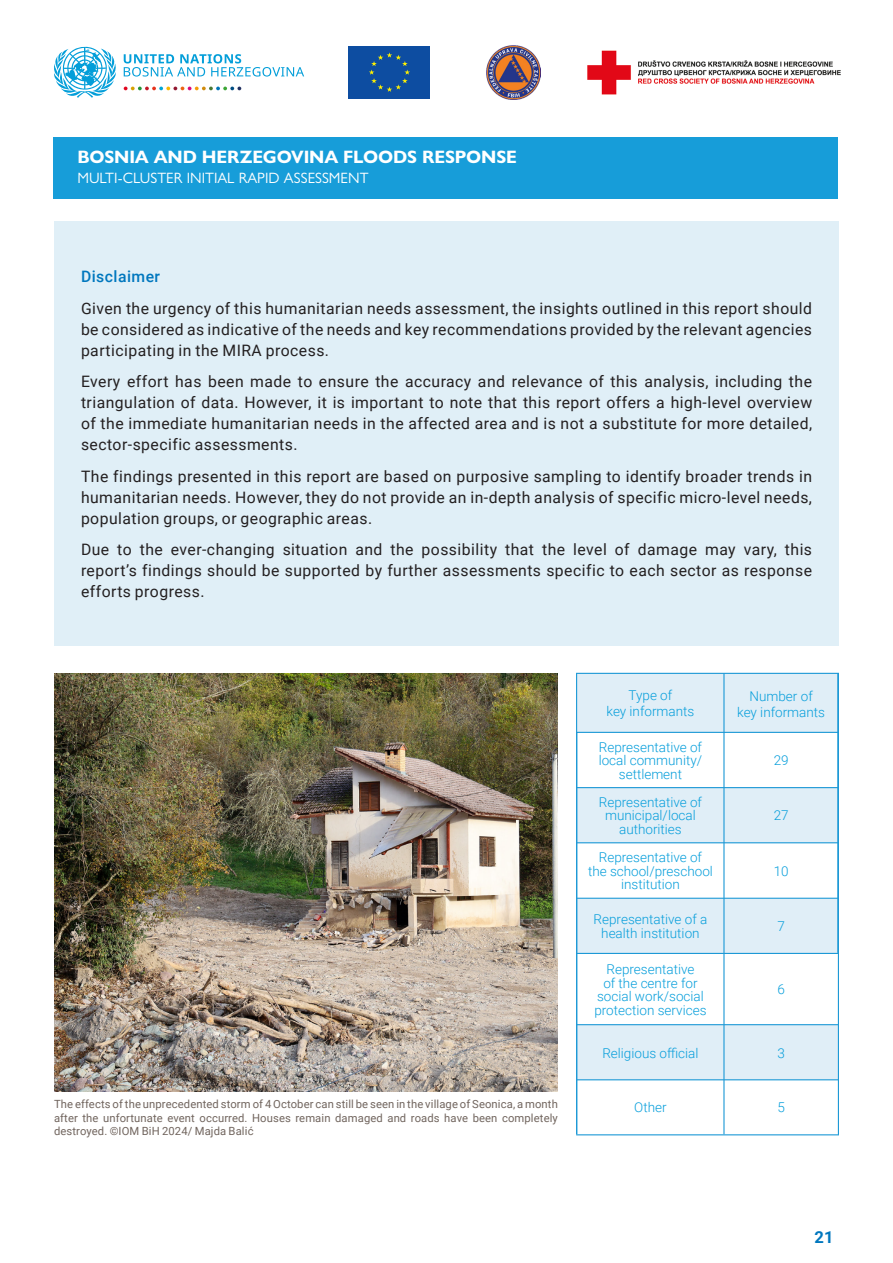
<style>
.page{position:relative;width:893px;height:1263px;background:#fff}
.page>*{position:absolute;margin:0;border:0;box-sizing:border-box;transform-origin:0 0}
.t1{font:700 18px "Gill Sans Nova";letter-spacing:-.01em;color:#fff}
.t2{font:700 16.5px "Roboto";color:#0077be}
.Box_Body{font:15.75px/21px "Roboto";letter-spacing:.03em;color:#231f20;text-align:justify}
.Box_Body-2{font:500 15.75px "Roboto";letter-spacing:.03em;color:#0077be}
.t3{font:15px "Gill Sans Nova";color:#fff}
.t4{font:300 13.5px/13.5px "Roboto";color:#069edb;text-align:center}
.t5{font:11.25px/13.5px "Roboto";letter-spacing:.01em;color:#71655e;text-align:justify}
</style>
<div class="page">
<img style="left:587px;top:50px;width:254px;height:45px">
<svg style="left:54px;top:46px;width:62px;height:52px"></svg>
<svg style="left:124px;top:54px;width:180px;height:23px"></svg>
<svg style="left:124px;top:87px;width:117px;height:3px"></svg>
<img style="left:486px;top:45px;width:54px;height:54px">
<div style="left:349px;top:46px;width:81px;height:52px;background:#0d4da1"></div>
<svg style="left:369px;top:52px;width:41px;height:40px"></svg>
<div style="left:54px;top:221px;width:785px;height:79px;background:#e0eff7"></div>
<div style="left:54px;top:284px;width:785px;height:121px;background:#e0eff7"></div>
<div style="left:54px;top:357px;width:785px;height:142px;background:#e0eff7"></div>
<div style="left:54px;top:452px;width:785px;height:121px;background:#e0eff7"></div>
<div style="left:54px;top:525px;width:785px;height:121px;background:#e0eff7"></div>
<img style="left:54px;top:673px;width:504px;height:419px">
<div style="left:53px;top:137px;width:785px;height:61px;background:#179dd9"></div>
<svg style="left:576px;top:672px;width:263px;height:464px"></svg>
<hr style="left:577px;top:1024px;width:261px;height:1px;background:#1d99d6">
<hr style="left:576px;top:1079px;width:262px;height:1px;background:#1d99d6">
<hr style="left:576px;top:1134px;width:263px;height:1px;background:#1d99d6">
<p class="t1" style="left:77px;top:146px;width:441px">BOSNIA AND HERZEGOVINA FLOODS RESPONSE</p>
<p class="t3" style="left:77px;top:168px;width:293px">MULTI-CLUSTER INITIAL RAPID ASSESSMENT</p>
<p class="Box_Body-2" style="left:81px;top:266px;width:81px">Disclaimer</p>
<p class="Box_Body" style="left:81px;top:297px;width:733px">Given the urgency of this humanitarian needs assessment, the insights outlined in this report should be considered as indicative of the needs and key recommendations provided by the relevant agencies participating in the MIRA process.</p>
<p class="Box_Body" style="left:81px;top:370px;width:733px">Every effort has been made to ensure the accuracy and relevance of this analysis, including the triangulation of data. However, it is important to note that this report offers a high-level overview of the immediate humanitarian needs in the affected area and is not a substitute for more detailed, sector-specific assessments.</p>
<p class="Box_Body" style="left:81px;top:465px;width:733px">The findings presented in this report are based on purposive sampling to identify broader trends in humanitarian needs. However, they do not provide an in-depth analysis of specific micro-level needs, population groups, or geographic areas.</p>
<p class="Box_Body" style="left:81px;top:538px;width:733px">Due to the ever-changing situation and the possibility that the level of damage may vary, this report’s findings should be supported by further assessments specific to each sector as response efforts progress.</p>
<p class="t5" style="left:54px;top:1097px;width:505px">The effects of the unprecedented storm of 4 October can still be seen in the village of Seonica, a month after the unfortunate event occurred. Houses remain damaged and roads have been completely destroyed. ©IOM BiH 2024/ Majda Balić</p>
<p class="t4" style="left:629px;top:687px;width:45px">Type of</p>
<p class="t4" style="left:606px;top:704px;width:89px">key informants</p>
<p class="t4" style="left:599px;top:740px;width:105px">Representative of</p>
<p class="t4" style="left:599px;top:753px;width:105px">local community/ settlement</p>
<p class="t4" style="left:599px;top:795px;width:105px">Representative of municipal/local authorities</p>
<p class="t4" style="left:588px;top:850px;width:126px">Representative of the school/preschool institution</p>
<p class="t4" style="left:594px;top:912px;width:115px">Representative of a health institution</p>
<p class="t4" style="left:594px;top:962px;width:114px">Representative<br>of the centre for social work/social protection services</p>
<p class="t4" style="left:602px;top:1046px;width:98px">Religious official</p>
<p class="t4" style="left:634px;top:1100px;width:34px">Other</p>
<p class="t4" style="left:749px;top:689px;width:65px">Number of</p>
<p class="t4" style="left:737px;top:705px;width:89px">key informants</p>
<p class="t4" style="left:774px;top:753px;width:16px">29</p>
<p class="t4" style="left:774px;top:808px;width:16px">27</p>
<p class="t4" style="left:774px;top:864px;width:16px">10</p>
<p class="t4" style="left:777px;top:919px;width:9px">7</p>
<p class="t4" style="left:777px;top:982px;width:9px">6</p>
<p class="t4" style="left:777px;top:1046px;width:9px">3</p>
<p class="t4" style="left:777px;top:1100px;width:9px">5</p>
<p class="t2" style="left:814px;top:1226px;width:20px">21</p>
</div>
